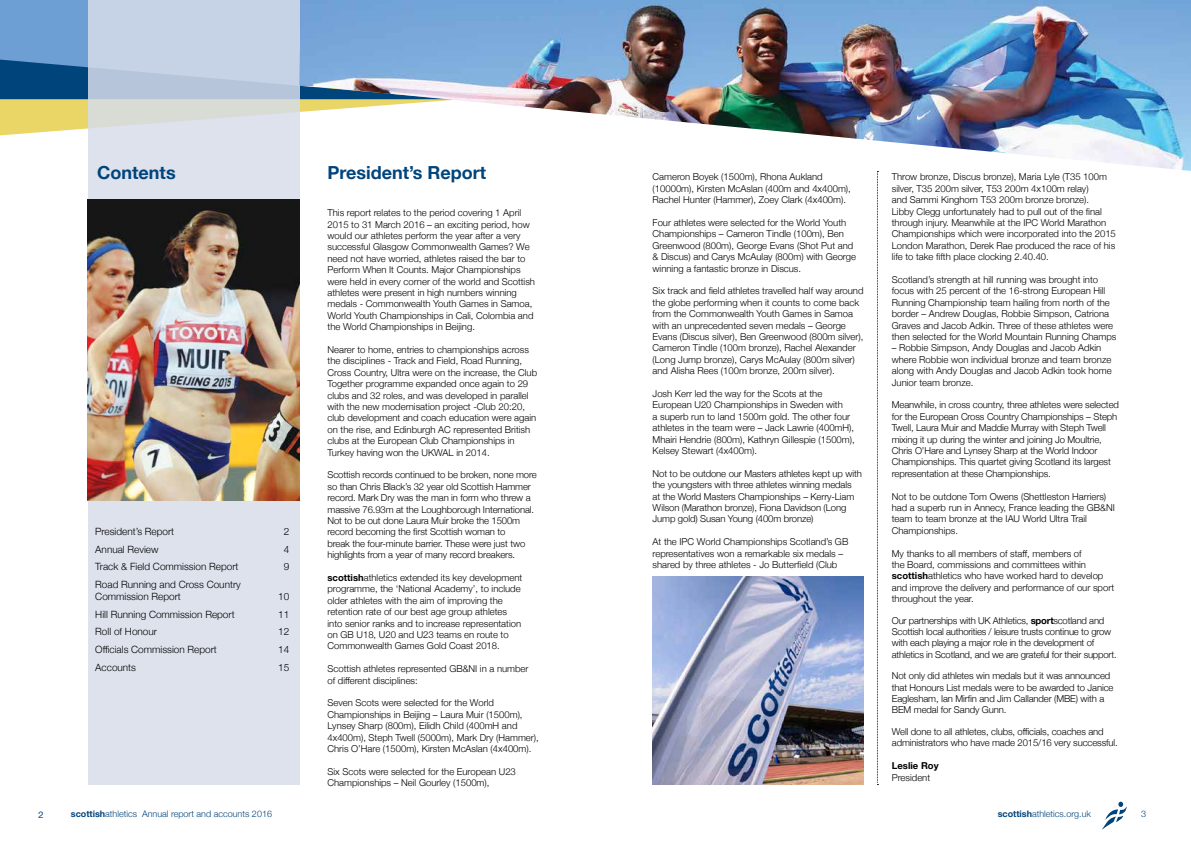
<style>
.page{position:relative;width:1191px;height:842px;background:#fff}
.page>*{position:absolute;margin:0;border:0;box-sizing:border-box;transform-origin:0 0}
.t1{font:700 18px "Helvetica Neue";color:#00447c}
.t2{font:300 10px/12px "Helvetica Neue";color:#000}
.t3{font:300 9.5px/11.4px "Helvetica Neue";color:#000}
.t4{font:300 9.5px/11.4px "Helvetica Neue";letter-spacing:-.02em;color:#000}
.t5{font:700 9.5px "Helvetica Neue";color:#000}
.t6{font:300 9px "Helvetica Neue";color:#00447c}
.s1{font-weight:700}
</style>
<div class="page">
<div style="left:0;top:0;width:313px;height:85px;background:#6d9fd5"></div>
<svg style="left:0;top:60px;width:88px;height:75px"></svg>
<svg style="left:88px;top:0;width:211px;height:785px;fill:#dde2ed"></svg>
<svg style="left:1102px;top:802px;width:25px;height:28px"></svg>
<svg style="left:877px;top:171px;width:1px;height:614px"></svg>
<img style="left:88px;top:199px;width:211px;height:301px">
<img style="left:299px;top:0;width:892px;height:171px">
<img style="left:653px;top:577px;width:210px;height:208px">
<p class="t6" style="left:39px;top:807px;width:7px">2</p>
<h1 class="t1" style="left:97px;top:159px;width:80px">Contents</h1>
<p class="t2" style="left:95px;top:525px;width:80px">President’s Report</p>
<p class="t2" style="left:284px;top:525px;width:7px">2</p>
<p class="t2" style="left:95px;top:542px;width:65px">Annual Review</p>
<p class="t2" style="left:284px;top:542px;width:7px">4</p>
<p class="t2" style="left:95px;top:560px;width:145px">Track &amp; Field Commission Report</p>
<p class="t2" style="left:284px;top:560px;width:7px">9</p>
<p class="t2" style="left:95px;top:578px;width:147px">Road Running and Cross Country<br>Commission Report</p>
<p class="t2" style="left:278px;top:590px;width:13px">10</p>
<p class="t2" style="left:95px;top:607px;width:141px">Hill Running Commission Report</p>
<p class="t2" style="left:278px;top:607px;width:13px">11</p>
<p class="t2" style="left:95px;top:625px;width:63px">Roll of Honour</p>
<p class="t2" style="left:278px;top:625px;width:13px">12</p>
<p class="t2" style="left:95px;top:643px;width:123px">Officials Commission Report</p>
<p class="t2" style="left:278px;top:643px;width:13px">14</p>
<p class="t2" style="left:95px;top:660px;width:42px">Accounts</p>
<p class="t2" style="left:278px;top:660px;width:13px">15</p>
<h1 class="t1" style="left:327px;top:159px;width:160px">President’s Report</h1>
<p class="t3" style="left:327px;top:206px;width:209px">This report relates to the period covering 1 April 2015 to 31 March 2016 – an exciting period, how would our athletes perform the year after a very successful Glasgow Commonwealth Games? We need not have worried, athletes raised the bar to Perform When It Counts. Major Championships were held in every corner of the world and Scottish athletes were present in high numbers winning medals - Commonwealth Youth Games in Samoa, World Youth Championships in Cali, Colombia and the World Championships in Beijing.</p>
<p class="t3" style="left:327px;top:343px;width:211px">Nearer to home, entries to championships across the disciplines - Track and Field, Road Running, Cross Country, Ultra were on the increase, the Club Together programme expanded once again to 29 clubs and 32 roles, and was developed in parallel with the new modernisation project -Club 20:20, club development and coach education were again on the rise, and Edinburgh AC represented British clubs at the European Club Championships in Turkey having won the UKWAL in 2014.</p>
<p class="t3" style="left:327px;top:469px;width:211px">Scottish records continued to be broken, none more so than Chris Black’s 32 year old Scottish Hammer record. Mark Dry was the man in form who threw a massive 76.93m at the Loughborough International.<br>Not to be out done Laura Muir broke the 1500m record becoming the first Scottish woman to<br>break the four-minute barrier. These were just two highlights from a year of many record breakers.</p>
<p class="t3" style="left:327px;top:571px;width:196px"><span class="s1">scottish</span>athletics extended its key development programme, the ‘National Academy’, to include older athletes with the aim of improving the retention rate of our best age group athletes into senior ranks and to increase representation on GB U18, U20 and U23 teams en route to Commonwealth Games Gold Coast 2018.</p>
<p class="t3" style="left:327px;top:662px;width:202px">Scottish athletes represented GB&amp;NI in a number of different disciplines:</p>
<p class="t3" style="left:327px;top:697px;width:213px">Seven Scots were selected for the World Championships in Beijing – Laura Muir (1500m), Lynsey Sharp (800m), Eilidh Child (400mH and 4x400m), Steph Twell (5000m), Mark Dry (Hammer), Chris O’Hare (1500m), Kirsten McAslan (4x400m).</p>
<p class="t3" style="left:327px;top:765px;width:190px">Six Scots were selected for the European U23<br>Championships – Neil Gourley (1500m),</p>
<p class="t3" style="left:652px;top:171px;width:200px">Cameron Boyek (1500m), Rhona Aukland (10000m), Kirsten McAslan (400m and 4x400m),<br>Rachel Hunter (Hammer), Zoey Clark (4x400m).</p>
<p class="t3" style="left:652px;top:216px;width:205px">Four athletes were selected for the World Youth Championships – Cameron Tindle (100m), Ben Greenwood (800m), George Evans (Shot Put and &amp; Discus) and Carys McAulay (800m) with George winning a fantastic bronze in Discus.</p>
<p class="t3" style="left:652px;top:285px;width:212px">Six track and field athletes travelled half way around the globe performing when it counts to come back from the Commonwealth Youth Games in Samoa with an unprecedented seven medals – George Evans (Discus silver), Ben Greenwood (800m silver), Cameron Tindle (100m bronze), Rachel Alexander (Long Jump bronze), Carys McAulay (800m silver) and Alisha Rees (100m bronze, 200m silver).</p>
<p class="t3" style="left:652px;top:387px;width:204px">Josh Kerr led the way for the Scots at the European U20 Championships in Sweden with<br>a superb run to land 1500m gold. The other four athletes in the team were – Jack Lawrie (400mH), Mhairi Hendrie (800m), Kathryn Gillespie (1500m), Kelsey Stewart (4x400m).</p>
<p class="t3" style="left:652px;top:467px;width:211px">Not to be outdone our Masters athletes kept up with the youngsters with three athletes winning medals<br>at the World Masters Championships – Kerry-Liam Wilson (Marathon bronze), Fiona Davidson (Long Jump gold) Susan Young (400m bronze)</p>
<p class="t3" style="left:652px;top:535px;width:197px">At the IPC World Championships Scotland’s GB representatives won a remarkable six medals – shared by three athletes - Jo Butterfield (Club</p>
<p class="t3" style="left:891px;top:171px;width:226px">Throw bronze, Discus bronze), Maria Lyle (T35 100m silver, T35 200m silver, T53 200m 4x100m relay)<br>and Sammi Kinghorn T53 200m bronze bronze).<br>Libby Clegg unfortunately had to pull out of the final through injury. Meanwhile at the IPC World Marathon Championships which were incorporated into the 2015<br>London Marathon, Derek Rae produced the race of his life to take fifth place clocking 2.40.40.</p>
<p class="t3" style="left:891px;top:273px;width:226px">Scotland’s strength at hill running was brought into focus with 25 percent of the 16-strong European Hill Running Championship team hailing from north of the border – Andrew Douglas, Robbie Simpson, Catriona Graves and Jacob Adkin. Three of these athletes were then selected for the World Mountain Running Champs</p>
<p class="t3" style="left:891px;top:342px;width:221px">– Robbie Simpson, Andy Douglas and Jacob Adkin where Robbie won individual bronze and team bronze along with Andy Douglas and Jacob Adkin took home Junior team bronze.</p>
<p class="t3" style="left:891px;top:399px;width:229px">Meanwhile, in cross country, three athletes were selected for the European Cross Country Championships – Steph Twell, Laura Muir and Maddie Murray with Steph Twell mixing it up during the winter and joining Jo Moultrie, Chris O’Hare and Lynsey Sharp at the World Indoor Championships. This quartet giving Scotland its largest representation at these Championships.</p>
<p class="t3" style="left:891px;top:490px;width:224px">Not to be outdone Tom Owens (Shettleston Harriers) had a superb run in Annecy, France leading the GB&amp;NI team to team bronze at the IAU World Ultra Trail Championships.</p>
<p class="t3" style="left:891px;top:547px;width:224px">My thanks to all members of staff, members of<br>the Board, commissions and committees within <span class="s1">scottish</span>athletics who have worked hard to develop and improve the delivery and performance of our sport throughout the year.</p>
<p class="t4" style="left:891px;top:614px;width:226px">Our partnerships with UK Athletics, <span class="s1">sport</span>scotland and Scottish local authorities / leisure trusts continue to grow with each playing a major role in the development of athletics in Scotland, and we are grateful for their support.</p>
<p class="t3" style="left:891px;top:669px;width:223px">Not only did athletes win medals but it was announced that Honours List medals were to be awarded to Janice Eaglesham, Ian Mirfin and Jim Callander (MBE) with a BEM medal for Sandy Gunn.</p>
<p class="t3" style="left:891px;top:725px;width:227px">Well done to all athletes, clubs, officials, coaches and administrators who have made 2015/16 very successful.</p>
<p class="t5" style="left:891px;top:758px;width:48px">Leslie Roy</p>
<p class="t3" style="left:891px;top:771px;width:40px">President</p>
<p class="t6" style="left:71px;top:806px;width:203px"><span class="s1">scottish</span>athletics Annual report and accounts 2016</p>
<p class="t6" style="left:997px;top:807px;width:95px"><span class="s1">scottish</span>athletics.org.uk</p>
<p class="t6" style="left:1141px;top:807px;width:7px">3</p>
</div>
